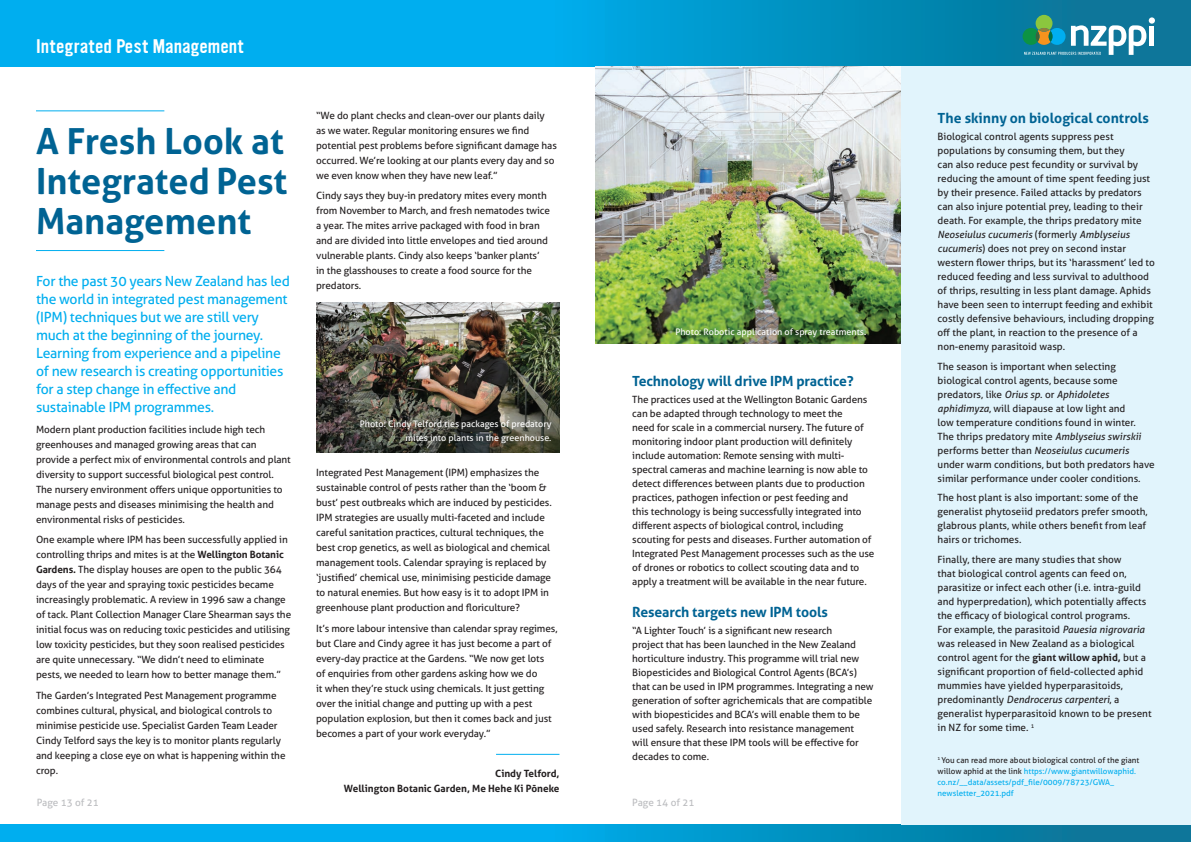
<style>
.page{position:relative;width:1191px;height:842px;background:#fff}
.page>*{position:absolute;margin:0;border:0;box-sizing:border-box;transform-origin:0 0}
.t1{font:700 36px/40px "Aller";color:#006393;text-align:justify}
.t2{font:17px "Ultramagnetic";color:#fff}
.t3{font:14px/18px "Aller";letter-spacing:-.02em;color:#00aeef}
.t4{font:700 14px "Aller";letter-spacing:-.01em;color:#006393}
.t5{font:10px/14px "Aller";letter-spacing:-.01em;color:#231f20}
.t6{font:700 10px/15px "Aller";color:#231f20;text-align:right}
.t7{font:10px "Aller";letter-spacing:-.005em;color:#bcbdc0}
.t8{font:9px/14px "Aller";color:#fff;text-align:right}
.t9{font:8px/11px "Aller";color:#00aeef}
.s1{font-weight:700}
.s2{font-style:italic}
.s3{color:#231f20}
</style>
<div class="page">
<div style="left:587px;top:0;width:604px;height:67px;background:linear-gradient(to right,#00a5de,#0c6f8f)"></div>
<div style="left:587px;top:825px;width:604px;height:17px;background:linear-gradient(to right,#00a5de,#0c6f8f)"></div>
<div style="left:1149px;top:26px;width:5px;height:20px;background:#fff"></div>
<div style="left:1148px;top:17px;width:7px;height:7px;background:#fff;border-radius:50%"></div>
<svg style="left:1022px;top:15px;width:124px;height:40px"></svg>
<svg style="left:1035px;top:31px;width:4px;height:11px"></svg>
<div style="left:0;top:0;width:604px;height:67px;background:#00aeef"></div>
<div style="left:0;top:825px;width:604px;height:17px;background:#00aeef"></div>
<hr style="left:36px;top:250px;width:128px;height:1px;background:#00aeef">
<hr style="left:36px;top:110px;width:128px;height:1px;background:#00aeef">
<img style="left:316px;top:303px;width:243px;height:150px">
<img style="left:595px;top:67px;width:306px;height:276px">
<div style="left:901px;top:67px;width:290px;height:758px;background:#e1f4fc"></div>
<hr style="left:496px;top:754px;width:63px;height:1px;background:#00aeef">
<p class="t2" style="left:36px;top:34px;width:210px">Integrated Pest Management</p>
<p class="t1" style="left:36px;top:121px;width:253px">A Fresh Look at Integrated Pest Management</p>
<p class="t3" style="left:36px;top:272px;width:255px">For the past 30 years New Zealand has led the world in integrated pest management (IPM) techniques but we are still very much at the beginning of the journey.<br>Learning from experience and a pipeline of new research is creating opportunities for a step change in effective and sustainable IPM programmes.</p>
<p class="t5" style="left:36px;top:421px;width:256px;line-height:15px">Modern plant production facilities include high tech greenhouses and managed growing areas that can provide a perfect mix of environmental controls and plant diversity to support successful biological pest control.<br>The nursery environment offers unique opportunities to manage pests and diseases minimising the health and environmental risks of pesticides.</p>
<p class="t5" style="left:36px;top:532px;width:256px;line-height:15px">One example where IPM has been successfully applied in controlling thrips and mites is at the <span class="s1">Wellington Botanic Gardens.</span> The display houses are open to the public 364 days of the year and spraying toxic pesticides became increasingly problematic. A review in 1996 saw a change of tack. Plant Collection Manager Clare Shearman says the initial focus was on reducing toxic pesticides and utilising low toxicity pesticides, but they soon realised pesticides are quite unnecessary. “We didn’t need to eliminate pests, we needed to learn how to better manage them.”</p>
<p class="t5" style="left:36px;top:688px;width:251px;line-height:15px">The Garden’s Integrated Pest Management programme combines cultural, physical, and biological controls to minimise pesticide use. Specialist Garden Team Leader Cindy Telford says the key is to monitor plants regularly and keeping a close eye on what is happening within the crop.</p>
<p class="t5" style="left:316px;top:108px;width:242px;line-height:15px">“We do plant checks and clean-over our plants daily as we water. Regular monitoring ensures we find potential pest problems before significant damage has occurred. We’re looking at our plants every day and so we even know when they have new leaf.”</p>
<p class="t5" style="left:316px;top:188px;width:235px;line-height:15px">Cindy says they buy-in predatory mites every month from November to March, and fresh nematodes twice a year. The mites arrive packaged with food in bran and are divided into little envelopes and tied around vulnerable plants. Cindy also keeps ‘banker plants’ in the glasshouses to create a food source for the predators.</p>
<p class="t8" style="left:360px;top:417px;width:193px">Photo: Cindy Telford ties packages of predatory mites into plants in the greenhouse.</p>
<p class="t5" style="left:316px;top:465px;width:237px;line-height:15px">Integrated Pest Management (IPM) emphasizes the sustainable control of pests rather than the ‘boom &amp; bust’ pest outbreaks which are induced by pesticides.<br>IPM strategies are usually multi-faceted and include careful sanitation practices, cultural techniques, the best crop genetics, as well as biological and chemical management tools. Calendar spraying is replaced by ‘justified’ chemical use, minimising pesticide damage to natural enemies. But how easy is it to adopt IPM in greenhouse plant production and floriculture?</p>
<p class="t5" style="left:316px;top:621px;width:243px;line-height:15px">It’s more labour intensive than calendar spray regimes, but Clare and Cindy agree it has just become a part of every-day practice at the Gardens. “We now get lots<br>of enquiries from other gardens asking how we do<br>it when they’re stuck using chemicals. It just getting over the initial change and putting up with a pest population explosion, but then it comes back and just becomes a part of your work everyday.”</p>
<p class="t6" style="left:344px;top:766px;width:217px">Cindy Telford,<br>Wellington Botanic Garden, Me Hehe Ki Pōneke</p>
<p class="t8" style="left:675px;top:324px;width:192px">Photo: Robotic application of spray treatments.</p>
<p class="t4" style="left:632px;top:372px;width:223px">Technology will drive IPM practice?</p>
<p class="t5" style="left:632px;top:392px;width:244px">The practices used at the Wellington Botanic Gardens can be adapted through technology to meet the<br>need for scale in a commercial nursery. The future of monitoring indoor plant production will definitely include automation: Remote sensing with multi&shy;spectral cameras and machine learning is now able to detect differences between plants due to production practices, pathogen infection or pest feeding and<br>this technology is being successfully integrated into different aspects of biological control, including scouting for pests and diseases. Further automation of Integrated Pest Management processes such as the use of drones or robotics to collect scouting data and to apply a treatment will be available in the near future.</p>
<p class="t4" style="left:632px;top:603px;width:197px">Research targets new IPM tools</p>
<p class="t5" style="left:632px;top:623px;width:243px">“A Lighter Touch’ is a significant new research<br>project that has been launched in the New Zealand horticulture industry. This programme will trial new Biopesticides and Biological Control Agents (BCA’s) that can be used in IPM programmes. Integrating a new generation of softer agrichemicals that are compatible with biopesticides and BCA’s will enable them to be used safely. Research into resistance management<br>will ensure that these IPM tools will be effective for decades to come.</p>
<p class="t7" style="left:37px;top:796px;width:64px">Page 13 of 21</p>
<p class="t7" style="left:632px;top:796px;width:64px">Page 14 of 21</p>
<p class="t4" style="left:937px;top:109px;width:213px">The skinny on biological controls</p>
<p class="t5" style="left:937px;top:129px;width:219px">Biological control agents suppress pest populations by consuming them, but they<br>can also reduce pest fecundity or survival by reducing the amount of time spent feeding just by their presence. Failed attacks by predators can also injure potential prey, leading to their death. For example, the thrips predatory mite <span class="s2">Neoseiulus cucumeris</span> (formerly <span class="s2">Amblyseius cucumeris</span>) does not prey on second instar western flower thrips, but its ‘harassment’ led to reduced feeding and less survival to adulthood of thrips, resulting in less plant damage. Aphids have been seen to interrupt feeding and exhibit costly defensive behaviours, including dropping off the plant, in reaction to the presence of a non-enemy parasitoid wasp.</p>
<p class="t5" style="left:937px;top:359px;width:219px">The season is important when selecting biological control agents, because some predators, like <span class="s2">Orius sp</span>. or <span class="s2">Aphidoletes aphidimyza</span>, will diapause at low light and<br>low temperature conditions found in winter.<br>The thrips predatory mite <span class="s2">Amblyseius swirskii </span>performs better than <span class="s2">Neoseiulus cucumeris </span>under warm conditions, but both predators have similar performance under cooler conditions.</p>
<p class="t5" style="left:937px;top:491px;width:212px">The host plant is also important: some of the generalist phytoseiid predators prefer smooth, glabrous plants, while others benefit from leaf hairs or trichomes.</p>
<p class="t5" style="left:937px;top:552px;width:215px">Finally, there are many studies that show<br>that biological control agents can feed on, parasitize or infect each other (i.e. intra-guild and hyperpredation), which potentially affects the efficacy of biological control programs.<br>For example, the parasitoid <span class="s2">Pauesia nigrovaria </span>was released in New Zealand as a biological control agent for the <span class="s1">giant willow aphid,</span> but a significant proportion of field-collected aphid mummies have yielded hyperparasitoids, predominantly <span class="s2">Dendrocerus carpenteri</span>, a generalist hyperparasitoid known to be present in NZ for some time. <sup>1</sup></p>
<p class="t9" style="left:937px;top:754px;width:203px"><sup>1</sup> <span class="s3">You can read more about biological control of the giant willow aphid at the link</span> https://www.giantwillowaphid. co.nz/__data/assets/pdf_file/0009/78723/GWA_ newsletter_2021.pdf</p>
</div>
